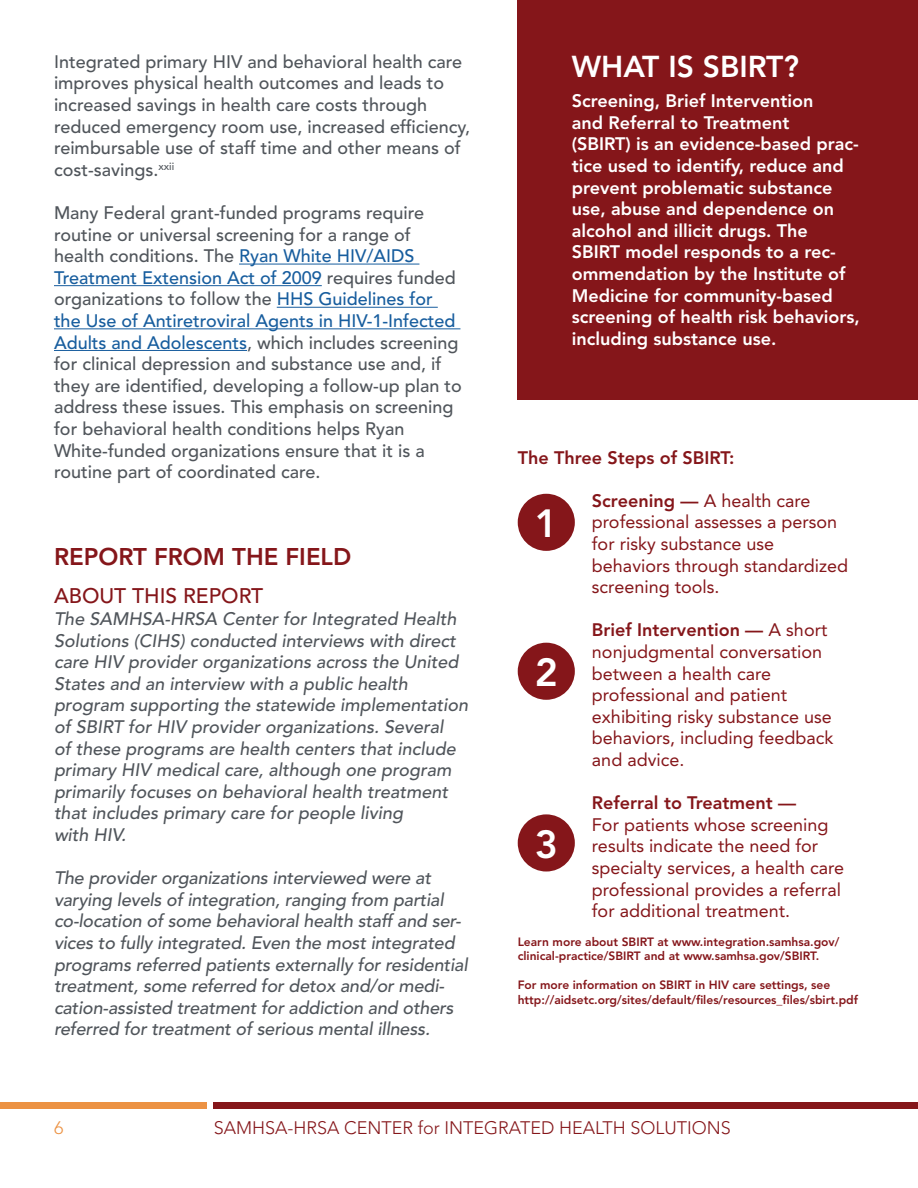
<style>
.page{position:relative;width:918px;height:1188px;background:#fff}
.page>*{position:absolute;margin:0;border:0;box-sizing:border-box;transform-origin:0 0}
.t1{font:800 39px "Avenir LT Std";color:#fff}
.t2{font:800 30px "Avenir LT Std";color:#fff}
.t3{font:800 24px "Avenir LT Std";color:#85161a}
.t4{font:500 21px "Avenir LT Std";color:#85161a}
.t5{font:italic 500 18px/21.6px "Avenir LT Std";color:#50555b}
.t6{font:500 18px/21.6px "Avenir LT Std";color:#50555b}
.t7{font:18px/21.6px "Avenir LT Std";color:#85161a}
.t8{font:800 18px/21.6px "Avenir LT Std";color:#fff}
.t9{font:300 18px "Avenir LT Std";color:#85161a}
.t10{font:800 18px "Avenir LT Std";color:#85161a}
.t11{font:300 18px "Avenir LT Std";color:#ec9243}
.t12{font:800 12px/14.4px "Avenir LT Std";color:#85161a}
.s1{color:#175d9e}
.s2{font-weight:800}
</style>
<div class="page">
<div style="left:0;top:1103px;width:206px;height:6px;background:#ec9243"></div>
<div style="left:214px;top:1103px;width:704px;height:6px;background:#85161a"></div>
<hr style="left:239px;top:264px;width:180px;height:1px;background:#175d9e">
<hr style="left:54px;top:285px;width:268px;height:1px;background:#175d9e">
<hr style="left:277px;top:307px;width:161px;height:1px;background:#175d9e">
<hr style="left:54px;top:328px;width:406px;height:1px;background:#175d9e">
<hr style="left:54px;top:350px;width:193px;height:1px;background:#175d9e">
<div style="left:518px;top:0;width:400px;height:400px;background:#85161a"></div>
<div style="left:518px;top:494px;width:57px;height:57px;background:#85161a;border-radius:50%"></div>
<div style="left:518px;top:643px;width:57px;height:57px;background:#85161a;border-radius:50%"></div>
<div style="left:518px;top:814px;width:57px;height:58px;background:#85161a;border-radius:50%"></div>
<p class="t6" style="left:54px;top:51px;width:418px">Integrated primary HIV and behavioral health care improves physical health outcomes and leads to increased savings in health care costs through reduced emergency room use, increased efficiency, reimbursable use of staff time and other means of cost-savings.<sup>xxii</sup></p>
<p class="t6" style="left:54px;top:202px;width:409px">Many Federal grant-funded programs require routine or universal screening for a range of health conditions. The <span class="s1">Ryan White HIV/AIDS Treatment Extension Act of 2009</span> requires funded organizations to follow the <span class="s1">HHS Guidelines for the Use of Antiretroviral Agents in HIV-1-Infected Adults and Adolescents</span>, which includes screening for clinical depression and substance use and, if they are identified, developing a follow-up plan to address these issues. This emphasis on screening for behavioral health conditions helps Ryan White-funded organizations ensure that it is a routine part of coordinated care.</p>
<p class="t3" style="left:54px;top:542px;width:299px">REPORT FROM THE FIELD</p>
<p class="t4" style="left:54px;top:584px;width:211px">ABOUT THIS REPORT</p>
<p class="t5" style="left:54px;top:608px;width:416px">The SAMHSA-HRSA Center for Integrated Health Solutions (CIHS) conducted interviews with direct care HIV provider organizations across the United States and an interview with a public health program supporting the statewide implementation of SBIRT for HIV provider organizations. Several<br>of these programs are health centers that include primary HIV medical care, although one program primarily focuses on behavioral health treatment that includes primary care for people living<br>with HIV.</p>
<p class="t5" style="left:54px;top:868px;width:415px">The provider organizations interviewed were at varying levels of integration, ranging from partial co-location of some behavioral health staff and ser&shy;vices to fully integrated. Even the most integrated programs referred patients externally for residential treatment, some referred for detox and/or medi&shy;cation-assisted treatment for addiction and others referred for treatment of serious mental illness.</p>
<p class="t2" style="left:572px;top:49px;width:229px">WHAT IS SBIRT?</p>
<p class="t8" style="left:572px;top:90px;width:290px">Screening, Brief Intervention<br>and Referral to Treatment<br>(SBIRT) is an evidence-based prac&shy;tice used to identify, reduce and prevent problematic substance use, abuse and dependence on alcohol and illicit drugs. The<br>SBIRT model responds to a rec&shy;ommendation by the Institute of<br>Medicine for community-based screening of health risk behaviors, including substance use.</p>
<p class="t10" style="left:518px;top:447px;width:218px">The Three Steps of SBIRT:</p>
<p class="t7" style="left:592px;top:490px;width:258px"><span class="s2">Screening —</span> A health care professional assesses a person for risky substance use behaviors through standardized screening tools.</p>
<p class="t7" style="left:592px;top:619px;width:243px"><span class="s2">Brief Intervention —</span> A short nonjudgmental conversation between a health care professional and patient exhibiting risky substance use behaviors, including feedback and advice.</p>
<p class="t7" style="left:592px;top:792px;width:254px"><span class="s2">Referral to Treatment —<br></span>For patients whose screening results indicate the need for specialty services, a health care professional provides a referral for additional treatment.</p>
<p class="t12" style="left:518px;top:935px;width:323px">Learn more about SBIRT at www.integration.samhsa.gov/ clinical-practice/SBIRT and at www.samhsa.gov/SBIRT.</p>
<p class="t12" style="left:518px;top:978px;width:314px">For more information on SBIRT in HIV care settings, see</p>
<p class="t12" style="left:518px;top:992px;width:342px">http://aidsetc.org/sites/default/files/resources_files/sbirt.pdf</p>
<p class="t1" style="left:535px;top:500px;width:25px">1</p>
<p class="t1" style="left:535px;top:649px;width:25px">2</p>
<p class="t1" style="left:535px;top:821px;width:25px">3</p>
<p class="t11" style="left:54px;top:1117px;width:11px">6</p>
<p class="t9" style="left:214px;top:1117px;width:518px">SAMHSA-HRSA CENTER for INTEGRATED HEALTH SOLUTIONS</p>
</div>
